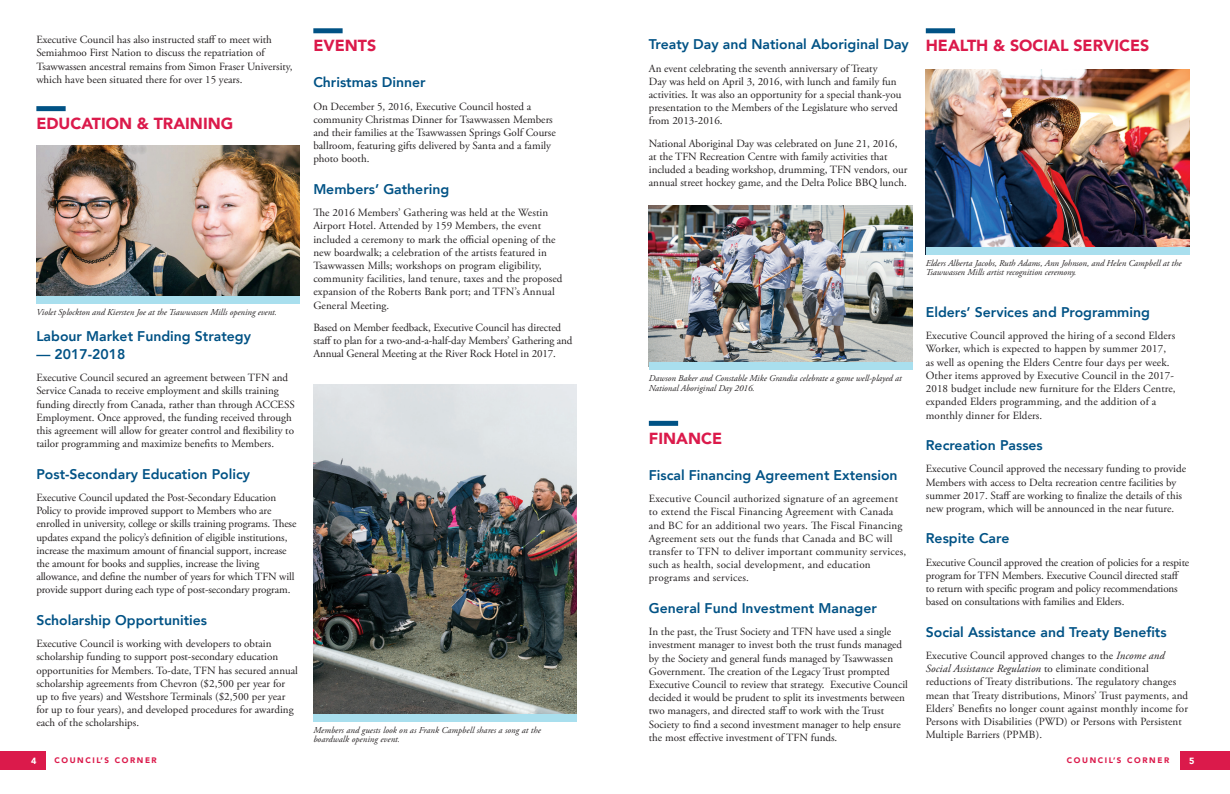
<style>
.page{position:relative;width:1230px;height:794px;background:#fff}
.page>*{position:absolute;margin:0;border:0;box-sizing:border-box;transform-origin:0 0}
.t1{font:900 16px "Avenir";color:#db1a4b}
.t2{font:800 14px "Avenir";color:#005285}
.t3{font:11px/13.2px "Adobe Garamond Pro";color:#231f20}
.t4{font:11px/13.2px "Adobe Garamond Pro";letter-spacing:.02em;color:#231f20}
.t5{font:italic 9px/9.5px "Adobe Garamond Pro";color:#231f20}
.t6{font:900 9px "Avenir";color:#fff}
.t7{font:900 8px "Avenir";letter-spacing:.2em;color:#db1a4b}
.s1{font-style:italic}
</style>
<div class="page">
<div style="left:1179px;top:751px;width:50px;height:18px;background:#db1a4b"></div>
<div style="left:0;top:751px;width:45px;height:18px;background:#db1a4b"></div>
<div style="left:648px;top:420px;width:30px;height:5px;background:#005285"></div>
<div style="left:925px;top:28px;width:29px;height:5px;background:#005285"></div>
<div style="left:313px;top:28px;width:29px;height:5px;background:#005285"></div>
<img style="left:313px;top:384px;width:263px;height:330px">
<div style="left:313px;top:714px;width:263px;height:7px;background:#a9dfee"></div>
<div style="left:36px;top:106px;width:30px;height:5px;background:#005285"></div>
<img style="left:36px;top:145px;width:264px;height:151px">
<div style="left:36px;top:296px;width:264px;height:7px;background:#a9dfee"></div>
<img style="left:648px;top:205px;width:264px;height:158px">
<div style="left:648px;top:363px;width:264px;height:7px;background:#a9dfee"></div>
<img style="left:925px;top:69px;width:263px;height:179px">
<div style="left:925px;top:248px;width:263px;height:7px;background:#a9dfee"></div>
<p class="t3" style="left:36px;top:34px;width:258px">Executive Council has also instructed staff to meet with Semiahmoo First Nation to discuss the repatriation of Tsawwassen ancestral remains from Simon Fraser University, which have been situated there for over 15 years.</p>
<h1 class="t1" style="left:36px;top:110px;width:198px">EDUCATION &amp; TRAINING</h1>
<p class="t5" style="left:36px;top:307px;width:242px">Violet Splockton and Kiersten Joe at the Tsawwassen Mills opening event.</p>
<p class="t2" style="left:36px;top:325px;width:216px">Labour Market Funding Strategy</p>
<p class="t2" style="left:36px;top:343px;width:90px">— 2017-2018</p>
<p class="t3" style="left:36px;top:371px;width:260px">Executive Council secured an agreement between TFN and Service Canada to receive employment and skills training funding directly from Canada, rather than through ACCESS Employment. Once approved, the funding received through this agreement will allow for greater control and flexibility to tailor programming and maximize benefits to Members.</p>
<p class="t2" style="left:36px;top:462px;width:215px">Post-Secondary Education Policy</p>
<p class="t3" style="left:36px;top:491px;width:261px">Executive Council updated the Post-Secondary Education Policy to provide improved support to Members who are enrolled in university, college or skills training programs. These updates expand the policy’s definition of eligible institutions, increase the maximum amount of financial support, increase the amount for books and supplies, increase the living allowance, and define the number of years for which TFN will provide support during each type of post-secondary program.</p>
<p class="t2" style="left:36px;top:609px;width:172px">Scholarship Opportunities</p>
<p class="t3" style="left:36px;top:637px;width:263px">Executive Council is working with developers to obtain scholarship funding to support post-secondary education opportunities for Members. To-date, TFN has secured annual scholarship agreements from Chevron ($2,500 per year for up to five years) and Westshore Terminals ($2,500 per year for up to four years), and developed procedures for awarding each of the scholarships.</p>
<h1 class="t1" style="left:313px;top:32px;width:64px">EVENTS</h1>
<p class="t2" style="left:313px;top:72px;width:114px">Christmas Dinner</p>
<p class="t3" style="left:313px;top:100px;width:244px">On December 5, 2016, Executive Council hosted a community Christmas Dinner for Tsawwassen Members and their families at the Tsawwassen Springs Golf Course ballroom, featuring gifts delivered by Santa and a family photo booth.</p>
<p class="t2" style="left:313px;top:178px;width:137px">Members’ Gathering</p>
<p class="t3" style="left:313px;top:206px;width:250px">The 2016 Members’ Gathering was held at the Westin Airport Hotel. Attended by 159 Members, the event included a ceremony to mark the official opening of the new boardwalk; a celebration of the artists featured in Tsawwassen Mills; workshops on program eligibility, community facilities, land tenure, taxes and the proposed expansion of the Roberts Bank port; and TFN’s Annual General Meeting.</p>
<p class="t3" style="left:313px;top:321px;width:261px">Based on Member feedback, Executive Council has directed staff to plan for a two-and-a-half-day Members’ Gathering and<br>Annual General Meeting at the River Rock Hotel in 2017.</p>
<p class="t5" style="left:313px;top:725px;width:229px">Members and guests look on as Frank Campbell shares a song at the boardwalk opening event.</p>
<p class="t2" style="left:648px;top:34px;width:261px">Treaty Day and National Aboriginal Day</p>
<p class="t3" style="left:648px;top:62px;width:254px">An event celebrating the seventh anniversary of Treaty<br>Day was held on April 3, 2016, with lunch and family fun activities. It was also an opportunity for a special thank-you presentation to the Members of the Legislature who served from 2013-2016.</p>
<p class="t3" style="left:648px;top:137px;width:260px">National Aboriginal Day was celebrated on June 21, 2016, at the TFN Recreation Centre with family activities that included a beading workshop, drumming, TFN vendors, our annual street hockey game, and the Delta Police BBQ lunch.</p>
<h1 class="t1" style="left:925px;top:32px;width:225px">HEALTH &amp; SOCIAL SERVICES</h1>
<p class="t5" style="left:648px;top:373px;width:254px">Dawson Baker and Constable Mike Grandia celebrate a game well-played at<br>National Aboriginal Day 2016.</p>
<h1 class="t1" style="left:648px;top:424px;width:75px">FINANCE</h1>
<p class="t2" style="left:648px;top:464px;width:250px">Fiscal Financing Agreement Extension</p>
<p class="t4" style="left:648px;top:492px;width:259px">Executive Council authorized signature of an agreement to extend the Fiscal Financing Agreement with Canada and BC for an additional two years. The Fiscal Financing Agreement sets out the funds that Canada and BC will transfer to TFN to deliver important community services, such as health, social development, and education programs and services.</p>
<p class="t2" style="left:648px;top:597px;width:229px">General Fund Investment Manager</p>
<p class="t3" style="left:648px;top:625px;width:260px">In the past, the Trust Society and TFN have used a single investment manager to invest both the trust funds managed by the Society and general funds managed by Tsawwassen Government. The creation of the Legacy Trust prompted Executive Council to review that strategy. Executive Council decided it would be prudent to split its investments between two managers, and directed staff to work with the Trust Society to find a second investment manager to help ensure the most effective investment of TFN funds.</p>
<p class="t5" style="left:925px;top:258px;width:257px">Elders Alberta Jacobs, Ruth Adams, Ann Johnson, and Helen Campbell at the<br>Tsawwassen Mills artist recognition ceremony.</p>
<p class="t2" style="left:925px;top:301px;width:226px">Elders’ Services and Programming</p>
<p class="t3" style="left:925px;top:329px;width:251px">Executive Council approved the hiring of a second Elders Worker, which is expected to happen by summer 2017, as well as opening the Elders Centre four days per week.<br>Other items approved by Executive Council in the 2017- 2018 budget include new furniture for the Elders Centre, expanded Elders programming, and the addition of a monthly dinner for Elders.</p>
<p class="t2" style="left:925px;top:434px;width:118px">Recreation Passes</p>
<p class="t3" style="left:925px;top:462px;width:262px">Executive Council approved the necessary funding to provide Members with access to Delta recreation centre facilities by summer 2017. Staff are working to finalize the details of this new program, which will be announced in the near future.</p>
<p class="t2" style="left:925px;top:527px;width:85px">Respite Care</p>
<p class="t3" style="left:925px;top:555px;width:265px">Executive Council approved the creation of policies for a respite program for TFN Members. Executive Council directed staff to return with specific program and policy recommendations based on consultations with families and Elders.</p>
<p class="t2" style="left:925px;top:621px;width:242px">Social Assistance and Treaty Benefits</p>
<p class="t3" style="left:925px;top:649px;width:264px">Executive Council approved changes to the <span class="s1">Income and Social Assistance Regulation</span> to eliminate conditional reductions of Treaty distributions. The regulatory changes mean that Treaty distributions, Minors’ Trust payments, and Elders’ Benefits no longer count against monthly income for Persons with Disabilities (PWD) or Persons with Persistent Multiple Barriers (PPMB).</p>
<p class="t6" style="left:31px;top:752px;width:7px">4</p>
<p class="t7" style="left:54px;top:753px;width:104px">COUNCIL’S CORNER</p>
<p class="t7" style="left:1066px;top:753px;width:104px">COUNCIL’S CORNER</p>
<p class="t6" style="left:1188px;top:752px;width:7px">5</p>
</div>
